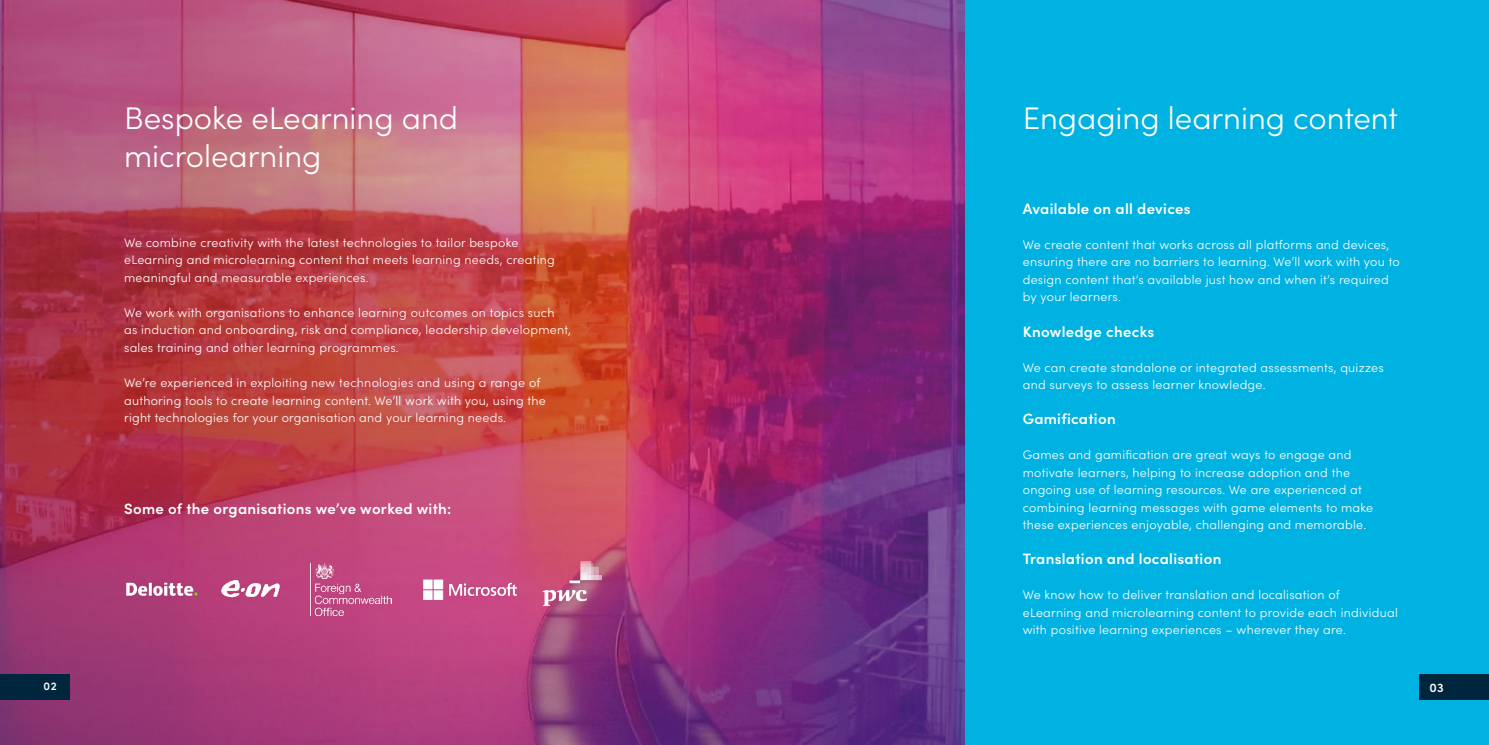
<style>
.page{position:relative;width:1489px;height:745px;background:#fff}
.page>*{position:absolute;margin:0;border:0;box-sizing:border-box;transform-origin:0 0}
.t1{font:300 31.25px/37.5px "Sofia Pro";color:#fff}
.t2{font:600 15px "Sofia Pro";letter-spacing:.02em;color:#fff}
.t3{font:300 12.5px/17.5px "Sofia Pro";letter-spacing:.02em;color:#fff}
.t4{font:600 12.5px "Sofia Pro";color:#fff}
.t5{font:600 11.25px "Sofia Pro";color:#fff}
</style>
<div class="page">
<div style="left:0;top:0;width:1488px;height:744px;background:#00b2e2"></div>
<img style="left:0;top:0;width:964px;height:744px">
<div style="left:1419px;top:673px;width:69px;height:26px;background:#00263e"></div>
<div style="left:0;top:673px;width:70px;height:26px;background:#00263e"></div>
<img style="left:114px;top:569px;width:96px;height:39px">
<img style="left:220px;top:579px;width:61px;height:18px">
<img style="left:311px;top:563px;width:80px;height:52px">
<img style="left:410px;top:567px;width:119px;height:44px">
<img style="left:542px;top:561px;width:59px;height:44px">
<svg style="left:946px;top:423px;width:19px;height:48px"></svg>
<div style="left:946px;top:236px;width:542px;height:47px;background:#00b2e2"></div>
<svg style="left:932px;top:679px;width:542px;height:47px"></svg>
<div style="left:946px;top:62px;width:542px;height:48px;background:#00b2e2"></div>
<svg style="left:0;top:315px;width:124px;height:118px;background:#a82d3b"></svg>
<svg style="left:413px;top:0;width:143px;height:96px;background:#c8607b"></svg>
<svg style="left:401px;top:439px;width:142px;height:53px;background:#c9516e"></svg>
<svg style="left:342px;top:161px;width:142px;height:53px;background:#cd898d"></svg>
<h1 class="t1" style="left:124px;top:98px;width:335px">Bespoke eLearning and microlearning</h1>
<h1 class="t1" style="left:1022px;top:98px;width:376px">Engaging learning content</h1>
<p class="t3" style="left:124px;top:233px;width:432px">We combine creativity with the latest technologies to tailor bespoke eLearning and microlearning content that meets learning needs, creating meaningful and measurable experiences.</p>
<p class="t3" style="left:124px;top:303px;width:448px">We work with organisations to enhance learning outcomes on topics such as induction and onboarding, risk and compliance, leadership development, sales training and other learning programmes.</p>
<p class="t3" style="left:124px;top:373px;width:423px">We’re experienced in exploiting new technologies and using a range of authoring tools to create learning content. We’ll work with you, using the right technologies for your organisation and your learning needs.</p>
<p class="t2" style="left:124px;top:497px;width:329px">Some of the organisations we’ve worked with:</p>
<p class="t2" style="left:1022px;top:197px;width:169px">Available on all devices</p>
<p class="t3" style="left:1022px;top:235px;width:378px">We create content that works across all platforms and devices, ensuring there are no barriers to learning. We’ll work with you to design content that’s available just how and when it’s required by your learners.</p>
<p class="t2" style="left:1022px;top:320px;width:133px">Knowledge checks</p>
<p class="t3" style="left:1022px;top:357px;width:362px">We can create standalone or integrated assessments, quizzes and surveys to assess learner knowledge.</p>
<p class="t2" style="left:1022px;top:407px;width:94px">Gamification</p>
<p class="t3" style="left:1022px;top:445px;width:352px">Games and gamification are great ways to engage and motivate learners, helping to increase adoption and the ongoing use of learning resources. We are experienced at combining learning messages with game elements to make these experiences enjoyable, challenging and memorable.</p>
<p class="t2" style="left:1022px;top:547px;width:200px">Translation and localisation</p>
<p class="t3" style="left:1022px;top:585px;width:376px">We know how to deliver translation and localisation of eLearning and microlearning content to provide each individual with positive learning experiences – wherever they are.</p>
<p class="t5" style="left:44px;top:677px;width:15px">02</p>
<p class="t4" style="left:1429px;top:677px;width:16px">03</p>
</div>
